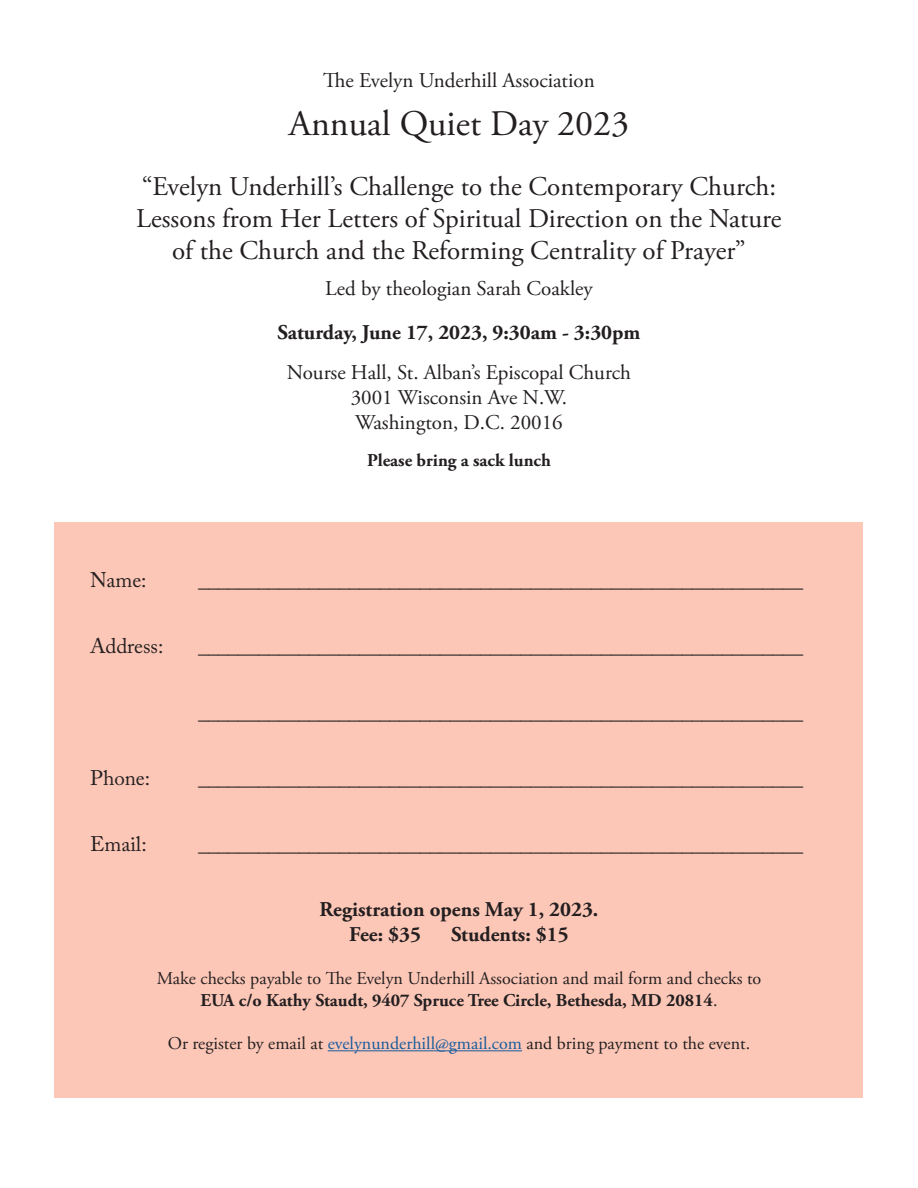
<style>
.page{position:relative;width:918px;height:1188px;background:#fff}
.page>*{position:absolute;margin:0;border:0;box-sizing:border-box;transform-origin:0 0}
.t1{font:36px "Adobe Garamond Pro";color:#231f20}
.t2{font:27px "Adobe Garamond Pro";color:#231f20}
.t3{font:21px "Adobe Caslon Pro";color:#231f20}
.t4{font:21px/25.2px "Adobe Garamond Pro";color:#231f20;text-align:center}
.t5{font:700 21px/25.2px "Adobe Garamond Pro";color:#231f20}
.t6{font:18px "Adobe Garamond Pro";color:#231f20}
.t7{font:700 18px "Adobe Garamond Pro";color:#231f20}
.s1{font-weight:400}
.s2{color:#175d9e}
</style>
<div class="page">
<div style="left:54px;top:522px;width:808px;height:576px;background:#fdc7b7"></div>
<hr style="left:328px;top:1050px;width:194px;height:1px;background:#175d9e">
<p class="t4" style="left:323px;top:69px;width:273px">The Evelyn Underhill Association</p>
<p class="t1" style="left:289px;top:102px;width:342px">Annual Quiet Day 2023</p>
<p class="t2" style="left:142px;top:170px;width:636px">“Evelyn Underhill’s Challenge to the Contemporary Church:</p>
<p class="t2" style="left:136px;top:202px;width:647px">Lessons from Her Letters of Spiritual Direction on the Nature</p>
<p class="t2" style="left:172px;top:235px;width:575px">of the Church and the Reforming Centrality of Prayer”</p>
<p class="t4" style="left:325px;top:277px;width:269px">Led by theologian Sarah Coakley</p>
<p class="t5" style="left:278px;top:320px;width:365px">Saturday, June 17, 2023, 9:30am - 3:30pm</p>
<p class="t4" style="left:287px;top:360px;width:346px">Nourse Hall, St. Alban’s Episcopal Church<br>3001 Wisconsin Ave N.W.<br>Washington, D.C. 20016</p>
<p class="t7" style="left:367px;top:450px;width:185px">Please bring a sack lunch</p>
<p class="t3" style="left:90px;top:567px;width:58px">Name:</p>
<p class="t3" style="left:90px;top:633px;width:75px">Address:</p>
<p class="t3" style="left:90px;top:765px;width:62px">Phone:</p>
<p class="t3" style="left:90px;top:831px;width:58px">Email:</p>
<p class="t3" style="left:198px;top:567px;width:607px">____________________________________________________________</p>
<p class="t3" style="left:198px;top:633px;width:607px">____________________________________________________________</p>
<p class="t3" style="left:198px;top:699px;width:607px">____________________________________________________________</p>
<p class="t3" style="left:198px;top:765px;width:607px">____________________________________________________________</p>
<p class="t3" style="left:198px;top:831px;width:607px">____________________________________________________________</p>
<p class="t5" style="left:349px;top:897px;width:251px;text-indent:-30px">Registration opens May 1, 2023.<br>Fee: $35</p>
<p class="t5" style="left:451px;top:922px;width:119px">Students: $15</p>
<p class="t6" style="left:157px;top:968px;width:606px">Make checks payable to The Evelyn Underhill Association and mail form and checks to</p>
<p class="t7" style="left:200px;top:990px;width:519px">EUA c/o Kathy Staudt, 9407 Spruce Tree Circle, Bethesda, MD 20814<span class="s1">.</span></p>
<p class="t6" style="left:168px;top:1033px;width:584px">Or register by email at <span class="s2">evelynunderhill@gmail.com</span> and bring payment to the event.</p>
</div>
